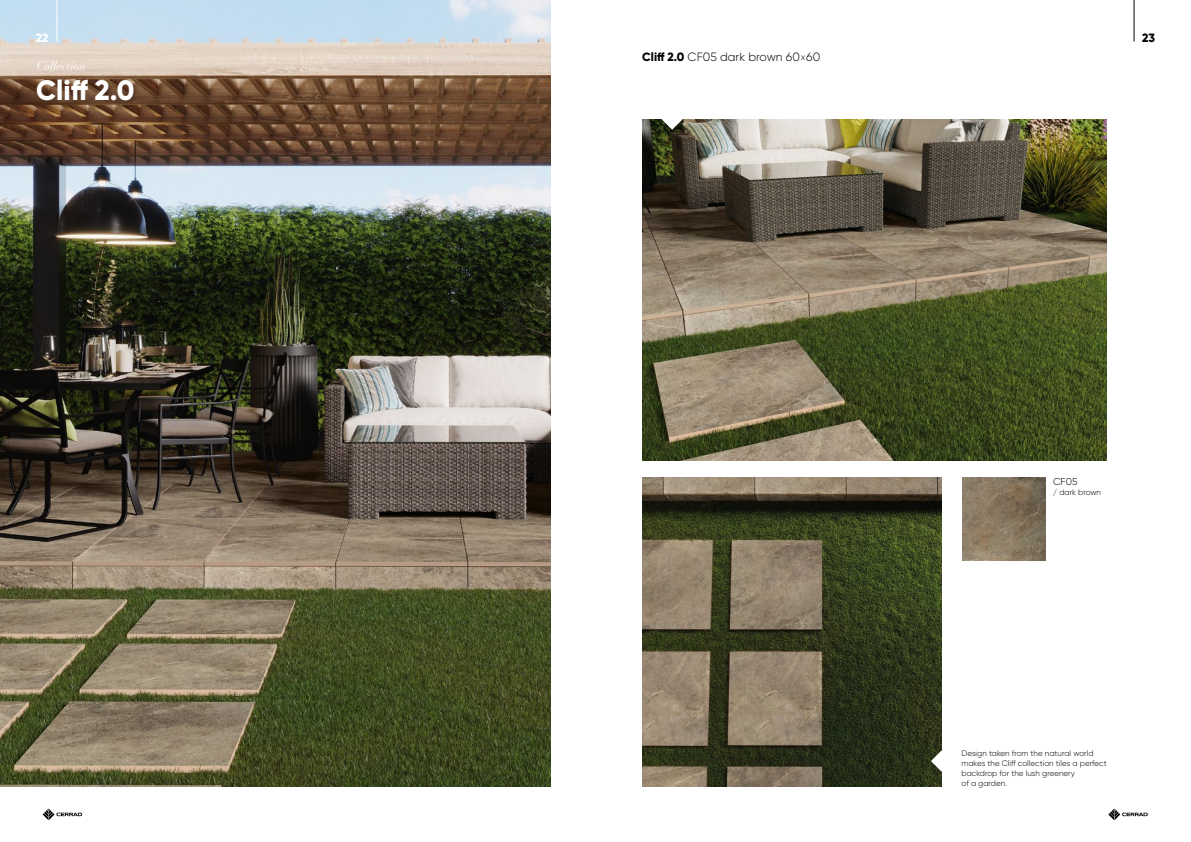
<style>
.page{position:relative;width:1191px;height:842px;background:#fff}
.page>*{position:absolute;margin:0;border:0;box-sizing:border-box;transform-origin:0 0}
.t1{font:800 28px "Gilroy";color:#fff}
.t2{font:300 12px "Gilroy";color:#000}
.t3{font:italic 12px "Didot";color:#fff}
.t4{font:800 12px "Gilroy";color:#000}
.t5{font:800 12px "Gilroy";color:#fff}
.t6{font:300 10px "Gilroy";color:#000}
.t7{font:300 8px/10px "Gilroy";color:#000}
.s1{font-weight:800}
.s2{font-size:9px}
</style>
<div class="page">
<hr style="left:1133px;top:0;width:1px;height:42px;background:#000">
<img style="left:0;top:0;width:550px;height:786px">
<img style="left:642px;top:119px;width:464px;height:342px">
<img style="left:642px;top:477px;width:299px;height:309px">
<img style="left:962px;top:477px;width:83px;height:84px">
<svg style="left:43px;top:809px;width:39px;height:11px"></svg>
<svg style="left:1108px;top:809px;width:39px;height:11px"></svg>
<hr style="left:56px;top:0;width:1px;height:42px;background:#fff">
<svg style="left:931px;top:750px;width:11px;height:21px"></svg>
<svg style="left:661px;top:119px;width:21px;height:11px"></svg>
<p class="t5" style="left:36px;top:30px;width:14px">22</p>
<p class="t3" style="left:37px;top:59px;width:51px">Collection</p>
<p class="t1" style="left:36px;top:73px;width:100px">Cliff 2.0</p>
<p class="t2" style="left:642px;top:50px;width:179px"><span class="s1">Cliff 2.0</span> CF05 dark brown 60<span class="s2">x</span>60</p>
<h2 class="t4" style="left:1142px;top:30px;width:14px">23</h2>
<p class="t6" style="left:1053px;top:476px;width:26px">CF05</p>
<p class="t7" style="left:1053px;top:487px;width:50px">/ dark brown</p>
<p class="t7" style="left:961px;top:748px;width:147px">Design taken from the natural world makes the Cliff collection tiles a perfect backdrop for the lush greenery<br>of a garden.</p>
</div>
